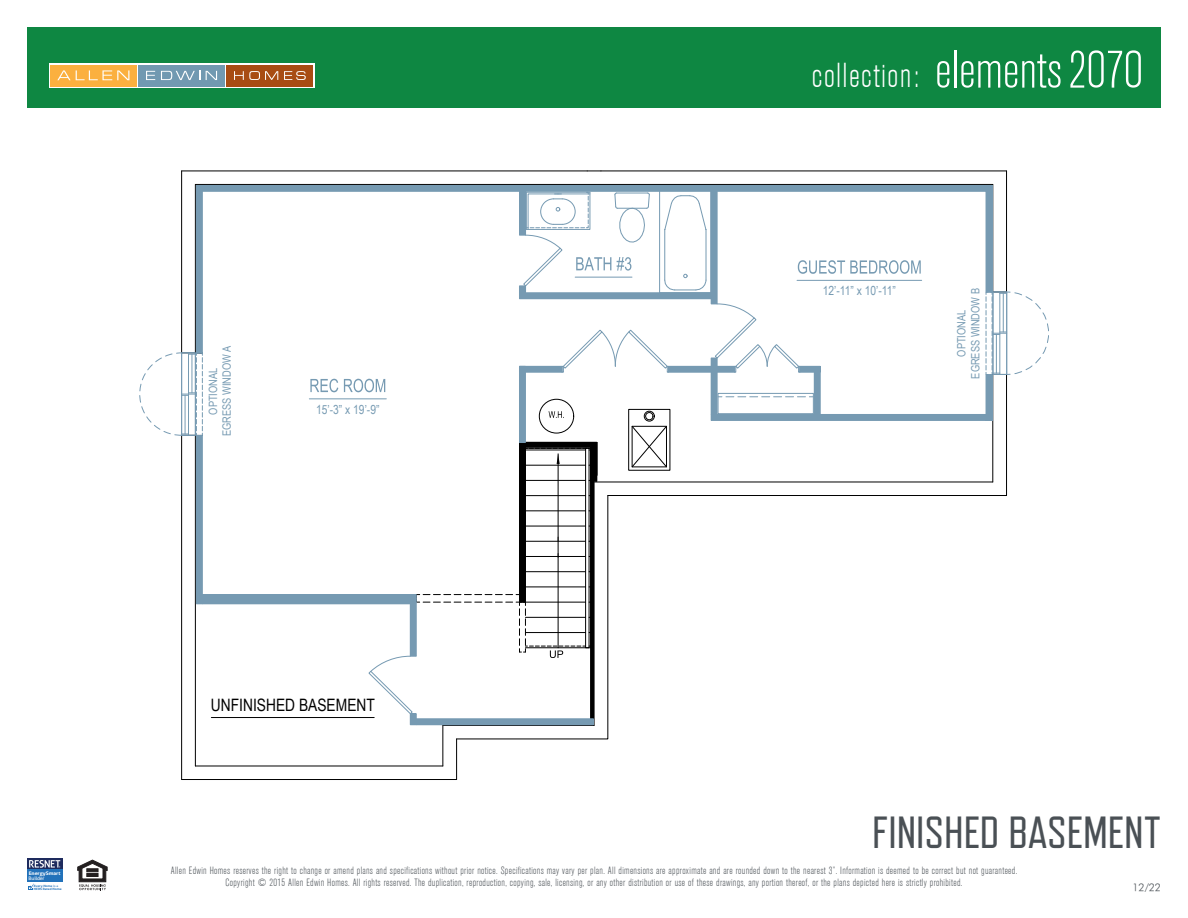
<style>
.page{position:relative;width:1188px;height:918px;background:#fff}
.page>*{position:absolute;margin:0;border:0;box-sizing:border-box;transform-origin:0 0}
.t1{font:300 condensed 52.5px "Akzidenz Grotesk BE";color:#fff}
.t2{font:45px "Refrigerator Deluxe";color:#4a5055}
.t3{font:17.1px "Arial Narrow";color:#000}
.t4{font:12.6px "Arial Narrow";color:#769ab2}
.t5{font:11.4px/13.8px "Arial Narrow";color:#769ab2;text-align:center}
.t6{font:300 condensed 10.5px/12px "Akzidenz Grotesk BE";letter-spacing:.03em;color:#4a5055;text-align:center}
.t7{font:italic 10.5px "Futura";color:#4a5055}
.t8{font:700 4.8px "Aller";letter-spacing:-.015em;color:#fff;scale:1.12 1}
.t9{font:4.8px "Aller";letter-spacing:-.025em;color:#fff;scale:1.05 1}
.t10{font:700 3px/3.3px "Aller";letter-spacing:-.01em;color:#2272ba;scale:1.14 1}
.s1{font-weight:400}
.s2{font-size:34.5px}
</style>
<div class="page">
<div style="left:27px;top:27px;width:1134px;height:81px;background:#0e8742"></div>
<svg style="left:78px;top:860px;width:29px;height:30px"></svg>
<div style="left:49px;top:63px;width:266px;height:25px;background:#fff"></div>
<div style="left:226px;top:65px;width:87px;height:22px;background:#a84c13"></div>
<div style="left:138px;top:65px;width:87px;height:22px;background:#7199b1"></div>
<div style="left:50px;top:65px;width:87px;height:22px;background:#fbb03f"></div>
<svg style="left:57px;top:70px;width:72px;height:10px"></svg>
<svg style="left:146px;top:71px;width:9px;height:9px"></svg>
<svg style="left:161px;top:71px;width:39px;height:9px"></svg>
<svg style="left:206px;top:71px;width:11px;height:9px"></svg>
<svg style="left:234px;top:71px;width:44px;height:9px"></svg>
<svg style="left:284px;top:71px;width:22px;height:9px"></svg>
<div style="left:27px;top:858px;width:35px;height:12px;background:#1e2b5e"></div>
<div style="left:27px;top:870px;width:35px;height:13px;background:#2272ba"></div>
<svg style="left:29px;top:860px;width:31px;height:8px"></svg>
<svg style="left:28px;top:883px;width:6px;height:7px"></svg>
<hr style="left:195px;top:184px;width:1px;height:169px;background:#000">
<hr style="left:195px;top:435px;width:1px;height:331px;background:#000">
<hr style="left:181px;top:171px;width:1px;height:182px;background:#000">
<hr style="left:181px;top:435px;width:1px;height:345px;background:#000">
<hr style="left:993px;top:184px;width:1px;height:108px;background:#000">
<hr style="left:1006px;top:171px;width:1px;height:121px;background:#000">
<svg style="left:607px;top:374px;width:400px;height:122px"></svg>
<hr style="left:182px;top:171px;width:405px;height:1px;background:#000">
<hr style="left:601px;top:171px;width:406px;height:1px;background:#000">
<svg style="left:587px;top:171px;width:14px;height:1px"></svg>
<hr style="left:594px;top:482px;width:1px;height:243px;background:#000">
<hr style="left:195px;top:766px;width:248px;height:1px;background:#000">
<hr style="left:594px;top:482px;width:399px;height:1px;background:#000">
<hr style="left:195px;top:184px;width:798px;height:1px;background:#000">
<hr style="left:443px;top:725px;width:1px;height:41px;background:#000">
<hr style="left:456px;top:739px;width:1px;height:41px;background:#000">
<hr style="left:525px;top:447px;width:66px;height:1px;background:#000">
<svg style="left:526px;top:448px;width:64px;height:33px"></svg>
<hr style="left:558px;top:454px;width:1px;height:194px;background:#000">
<div style="left:585px;top:448px;width:4px;height:200px;border:1px solid #000"></div>
<div style="left:539px;top:399px;width:35px;height:34px;border:1px solid #000;border-radius:50%"></div>
<div style="left:628px;top:409px;width:42px;height:62px;border:1px solid #000"></div>
<div style="left:644px;top:411px;width:11px;height:10px;border:1px solid #000;border-radius:50%"></div>
<svg style="left:631px;top:426px;width:36px;height:42px"></svg>
<div style="left:645px;top:412px;width:8px;height:8px;border:1px solid #000;border-radius:50%"></div>
<hr style="left:597px;top:442px;width:1px;height:33px;background:#000">
<svg style="left:549px;top:411px;width:15px;height:7px"></svg>
<div style="left:591px;top:442px;width:6px;height:39px;background:#000"></div>
<div style="left:590px;top:442px;width:7px;height:40px;border:1px solid #000"></div>
<div style="left:525px;top:442px;width:66px;height:5px;background:#000"></div>
<div style="left:519px;top:442px;width:6px;height:160px;background:#000"></div>
<div style="left:519px;top:442px;width:7px;height:160px;border:1px solid #000"></div>
<div style="left:590px;top:481px;width:4px;height:244px;border:1px solid #000"></div>
<hr style="left:182px;top:779px;width:275px;height:1px;background:#000">
<div style="left:718px;top:393px;width:96px;height:21px;border:1px solid #769ab2"></div>
<svg style="left:718px;top:396px;width:95px;height:1px"></svg>
<svg style="left:562px;top:329px;width:107px;height:44px"></svg>
<svg style="left:714px;top:303px;width:86px;height:70px"></svg>
<hr style="left:797px;top:280px;width:125px;height:1px;background:#769ab2">
<hr style="left:706px;top:230px;width:1px;height:50px;background:#769ab2">
<hr style="left:664px;top:230px;width:1px;height:50px;background:#769ab2">
<hr style="left:659px;top:191px;width:1px;height:102px;background:#769ab2">
<svg style="left:664px;top:274px;width:43px;height:17px"></svg>
<svg style="left:664px;top:195px;width:43px;height:35px"></svg>
<hr style="left:309px;top:399px;width:77px;height:1px;background:#769ab2">
<hr style="left:211px;top:717px;width:163px;height:1px;background:#000">
<svg style="left:139px;top:352px;width:64px;height:84px"></svg>
<svg style="left:368px;top:495px;width:240px;height:245px"></svg>
<div style="left:519px;top:366px;width:6px;height:76px;background:#769ab2"></div>
<div style="left:519px;top:366px;width:7px;height:77px;border:1px solid #769ab2"></div>
<div style="left:711px;top:358px;width:6px;height:56px;background:#769ab2"></div>
<div style="left:814px;top:372px;width:6px;height:42px;background:#769ab2"></div>
<div style="left:814px;top:372px;width:7px;height:43px;border:1px solid #769ab2"></div>
<svg style="left:798px;top:260px;width:123px;height:14px"></svg>
<svg style="left:523px;top:192px;width:127px;height:94px"></svg>
<div style="left:520px;top:191px;width:6px;height:44px;background:#769ab2"></div>
<div style="left:519px;top:191px;width:7px;height:44px;border:1px solid #769ab2"></div>
<div style="left:519px;top:286px;width:7px;height:7px;background:#769ab2"></div>
<div style="left:519px;top:293px;width:192px;height:6px;background:#769ab2"></div>
<div style="left:519px;top:292px;width:192px;height:7px;border:1px solid #769ab2"></div>
<div style="left:711px;top:191px;width:6px;height:113px;background:#769ab2"></div>
<div style="left:519px;top:366px;width:43px;height:6px;background:#769ab2"></div>
<div style="left:519px;top:366px;width:43px;height:7px;border:1px solid #769ab2"></div>
<div style="left:669px;top:366px;width:66px;height:6px;background:#769ab2"></div>
<div style="left:668px;top:366px;width:67px;height:7px;border:1px solid #769ab2"></div>
<div style="left:711px;top:414px;width:275px;height:6px;background:#769ab2"></div>
<div style="left:711px;top:414px;width:275px;height:7px;border:1px solid #769ab2"></div>
<div style="left:800px;top:366px;width:20px;height:6px;background:#769ab2"></div>
<div style="left:800px;top:366px;width:21px;height:7px;border:1px solid #769ab2"></div>
<svg style="left:310px;top:379px;width:75px;height:13px"></svg>
<div style="left:196px;top:185px;width:6px;height:168px;background:#769ab2"></div>
<div style="left:196px;top:185px;width:7px;height:168px;border:1px solid #769ab2"></div>
<div style="left:202px;top:185px;width:784px;height:6px;background:#769ab2"></div>
<div style="left:202px;top:185px;width:784px;height:7px;border:1px solid #769ab2"></div>
<div style="left:416px;top:719px;width:177px;height:6px;background:#769ab2"></div>
<div style="left:416px;top:718px;width:178px;height:7px;border:1px solid #769ab2"></div>
<div style="left:410px;top:714px;width:6px;height:11px;background:#769ab2"></div>
<div style="left:410px;top:713px;width:7px;height:12px;border:1px solid #769ab2"></div>
<div style="left:196px;top:435px;width:6px;height:169px;background:#769ab2"></div>
<div style="left:196px;top:435px;width:7px;height:169px;border:1px solid #769ab2"></div>
<div style="left:202px;top:595px;width:208px;height:9px;background:#769ab2"></div>
<div style="left:202px;top:594px;width:209px;height:10px;border:1px solid #769ab2"></div>
<div style="left:410px;top:595px;width:6px;height:61px;background:#769ab2"></div>
<div style="left:410px;top:594px;width:7px;height:63px;border:1px solid #769ab2"></div>
<div style="left:986px;top:185px;width:6px;height:107px;background:#769ab2"></div>
<div style="left:986px;top:375px;width:6px;height:45px;background:#769ab2"></div>
<hr style="left:526px;top:192px;width:1px;height:37px;background:#769ab2">
<hr style="left:526px;top:192px;width:64px;height:1px;background:#769ab2">
<svg style="left:985px;top:291px;width:64px;height:84px"></svg>
<p class="t8" style="left:29px;top:871px;width:30px">EnergySmart</p>
<p class="t9" style="left:29px;top:876px;width:17px">Builder</p>
<p class="t10" style="left:34px;top:884px;width:26px">Every Home <span class="s1">is a<br></span>HERS Rated Home</p>
<p class="t5" style="left:206px;top:436px;width:91px;rotate:-90deg">OPTIONAL<br>EGRESS WINDOW A</p>
<p class="t4" style="left:316px;top:400px;width:65px">15’-3” x 19’-9”</p>
<p class="t3" style="left:211px;top:693px;width:166px">UNFINISHED BASEMENT</p>
<h1 class="t1" style="left:812px;top:41px;width:332px"><span class="s2">collection:</span> elements 2070</h1>
<p class="t4" style="left:823px;top:281px;width:75px">12’-11” x 10’-11”</p>
<p class="t5" style="left:954px;top:379px;width:92px;rotate:-90deg">OPTIONAL<br>EGRESS WINDOW B</p>
<p class="t2" style="left:872px;top:808px;width:290px">FINISHED BASEMENT</p>
<p class="t6" style="left:171px;top:865px;width:848px">Allen Edwin Homes reserves the right to change or amend plans and specifications without prior notice. Specifications may vary per plan. All dimensions are approximate and are rounded down to the nearest 3”. Information is deemed to be correct but not guaranteed.<br>Copyright © 2015 Allen Edwin Homes. All rights reserved. The duplication, reproduction, copying, sale, licensing, or any other distribution or use of these drawings, any portion thereof, or the plans depicted here is strictly prohibited.</p>
<p class="t7" style="left:1133px;top:881px;width:30px">12/22</p>
</div>
